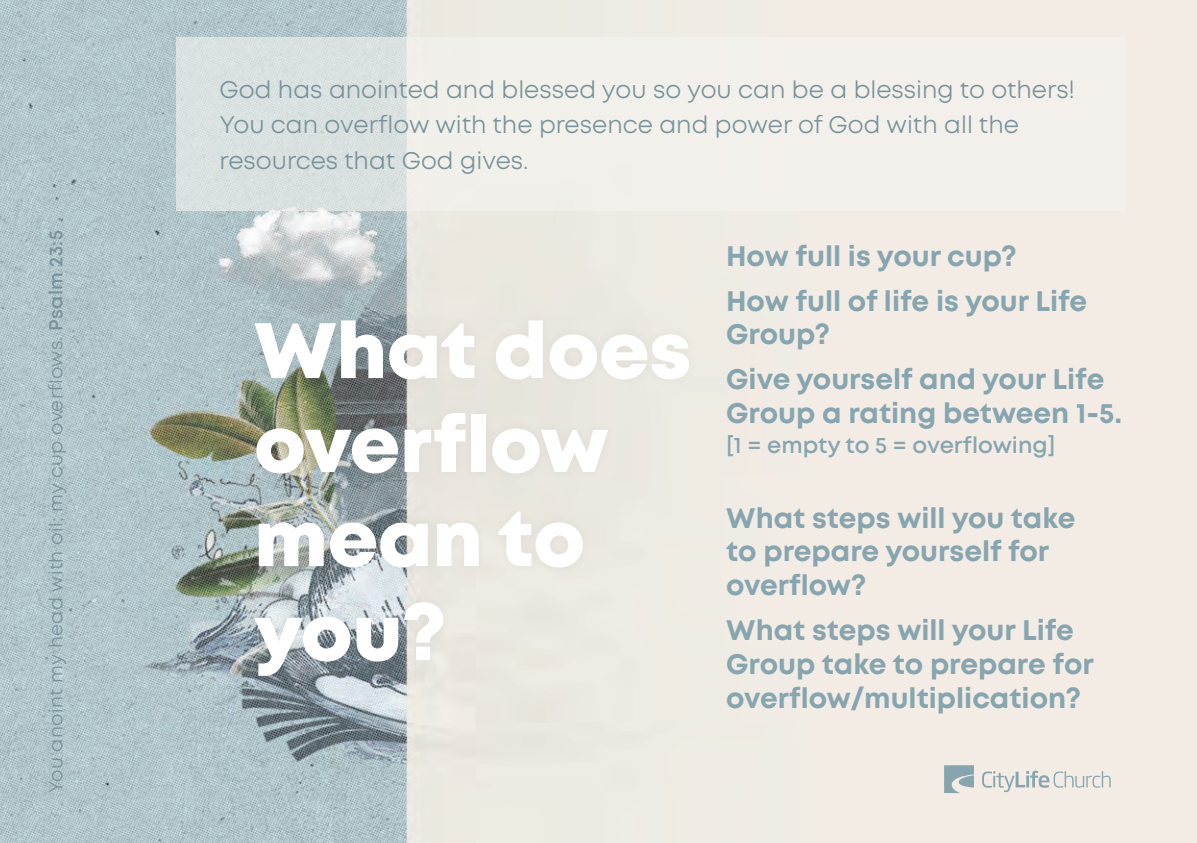
<style>
.page{position:relative;width:1197px;height:843px;background:#fff}
.page>*{position:absolute;margin:0;border:0;box-sizing:border-box;transform-origin:0 0}
.t1{font:800 78.4px/94px "Mont";color:#fff}
.t2{font:700 28.2px/33.8px "Mont";color:#86a5ae}
.t3{font:24px "Mont";color:#77929a}
.t4{font:600 22.6px "Mont";color:#86a5ae}
.t5{font:18.8px "Mont";letter-spacing:.02em;color:#77929a}
.s1{font-weight:600}
</style>
<div class="page">
<img style="left:0;top:0;width:1196px;height:842px">
<div style="left:176px;top:38px;width:949px;height:173px;background:linear-gradient(to right,#dde4e2,#fbf5ee)"></div>
<div style="left:244px;top:309px;width:456px;height:377px;background:#231f20;opacity:.05"></div>
<svg style="left:981px;top:770px;width:129px;height:22px;background:#dadcd8"></svg>
<svg style="left:943px;top:765px;width:30px;height:28px"></svg>
<svg style="left:1190px;top:0;width:7px;height:2px"></svg>
<svg style="left:1190px;top:839px;width:7px;height:4px"></svg>
<p class="t5" style="left:44px;top:793px;width:564px;rotate:-90deg">You anoint my head with oil; my cup overflows. <span class="s1">Psalm 23:5</span></p>
<p class="t3" style="left:219px;top:74px;width:856px">God has anointed and blessed you so you can be a blessing to others!</p>
<p class="t3" style="left:219px;top:109px;width:800px">You can overflow with the presence and power of God with all the</p>
<p class="t3" style="left:219px;top:145px;width:310px">resources that God gives.</p>
<p class="t1" style="left:254px;top:304px;width:438px">What does overflow mean to you?</p>
<p class="t2" style="left:726px;top:239px;width:292px">How full is your cup?</p>
<p class="t2" style="left:726px;top:284px;width:362px">How full of life is your Life<br>Group?</p>
<p class="t2" style="left:726px;top:362px;width:397px">Give yourself and your Life<br>Group a rating between 1-5.</p>
<p class="t4" style="left:726px;top:431px;width:330px">[1 = empty to 5 = overflowing]</p>
<p class="t2" style="left:726px;top:501px;width:351px">What steps will you take to prepare yourself for overflow?</p>
<p class="t2" style="left:726px;top:613px;width:369px">What steps will your Life<br>Group take to prepare for overflow/multiplication?</p>
</div>
